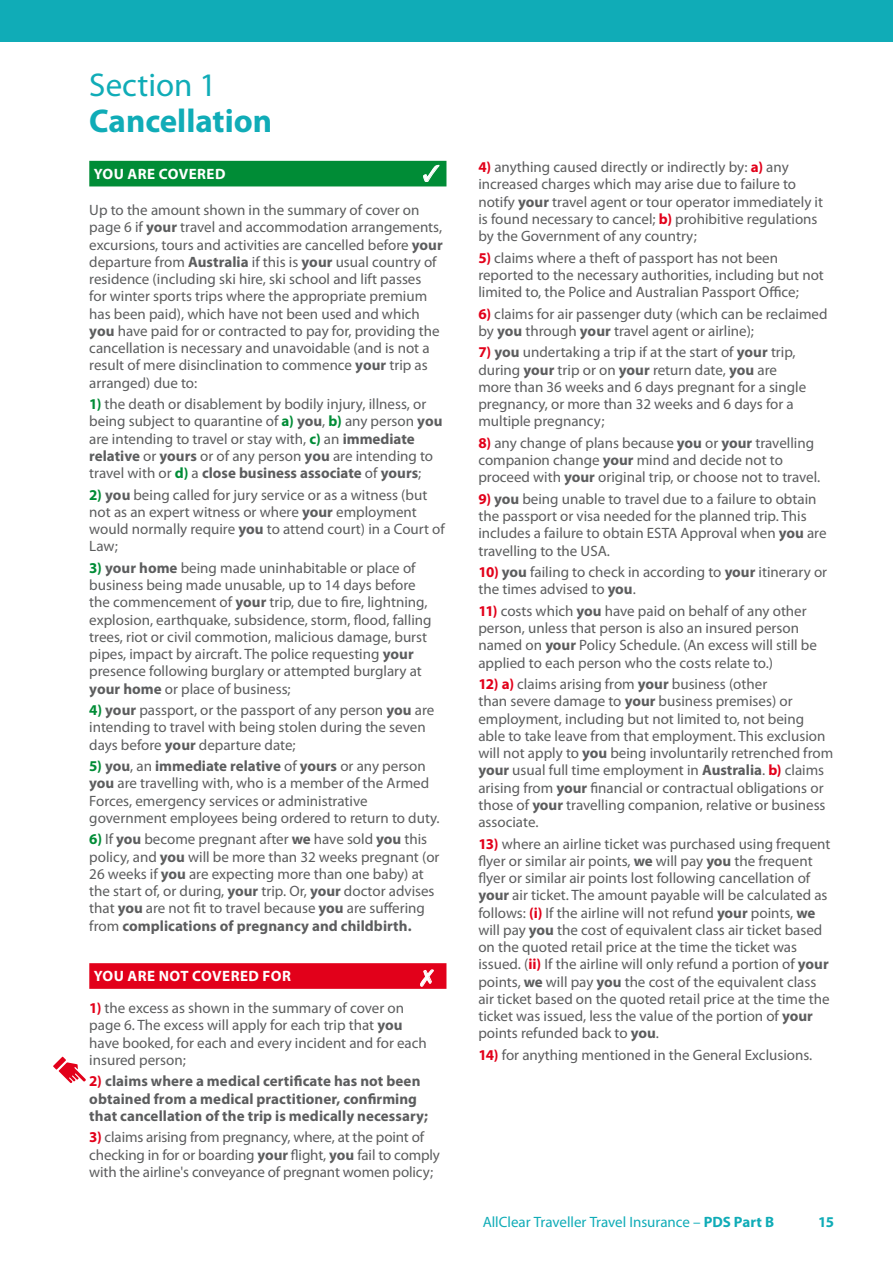
<style>
.page{position:relative;width:893px;height:1263px;background:#fff}
.page>*{position:absolute;margin:0;border:0;box-sizing:border-box;transform-origin:0 0}
.t1{font:700 33px "Myriad Pro";color:#10acb7}
.t2{font:33px "Myriad Pro";color:#10acb7}
.t3{font:15px/17.2px "Myriad Pro";color:#5c5d5e}
.t4{font:700 15px/17.2px "Myriad Pro";letter-spacing:.005em;color:#5c5d5e}
.t5{font:15px "Myriad Pro";letter-spacing:-.005em;color:#10acb7}
.t6{font:700 15px "Myriad Pro";letter-spacing:.03em;color:#fff}
.t7{font:700 15px "Myriad Pro";color:#10acb7}
.s1{font-weight:700}
.s2{font-weight:700;color:#008c36}
.s3{font-weight:700;color:#e2001a}
.s4{color:#e2001a}
</style>
<div class="page">
<div style="left:89px;top:161px;width:357px;height:25px;background:#008c36"></div>
<div style="left:89px;top:963px;width:357px;height:26px;background:#e2001a"></div>
<svg style="left:53px;top:1057px;width:33px;height:26px"></svg>
<div style="left:0;top:0;width:893px;height:42px;background:#10acb7"></div>
<h1 class="t2" style="left:89px;top:65px;width:129px">Section 1</h1>
<h1 class="t1" style="left:89px;top:99px;width:184px">Cancellation</h1>
<p class="t6" style="left:94px;top:164px;width:133px">YOU ARE COVERED</p>
<p class="t3" style="left:89px;top:201px;width:355px">Up to the amount shown in the summary of cover on page 6 if <span class="s1">your</span> travel and accommodation arrangements, excursions, tours and activities are cancelled before <span class="s1">your </span>departure from <span class="s1">Australia</span> if this is <span class="s1">your</span> usual country of residence (including ski hire, ski school and lift passes<br>for winter sports trips where the appropriate premium has been paid), which have not been used and which <span class="s1">you</span> have paid for or contracted to pay for, providing the cancellation is necessary and unavoidable (and is not a result of mere disinclination to commence <span class="s1">your</span> trip as arranged) due to:</p>
<p class="t3" style="left:89px;top:395px;width:355px"><span class="s2">1)</span> the death or disablement by bodily injury, illness, or being subject to quarantine of <span class="s2">a)</span> <span class="s1">you</span>, <span class="s2">b)</span> any person <span class="s1">you </span>are intending to travel or stay with, <span class="s2">c)</span> an <span class="s1">immediate relative</span> or <span class="s1">yours</span> or of any person <span class="s1">you</span> are intending to travel with or <span class="s2">d)</span> a <span class="s1">close business associate</span> of <span class="s1">yours</span>;</p>
<p class="t3" style="left:89px;top:486px;width:357px"><span class="s2">2)</span> <span class="s1">you</span> being called for jury service or as a witness (but not as an expert witness or where <span class="s1">your</span> employment would normally require <span class="s1">you</span> to attend court) in a Court of Law;</p>
<p class="t3" style="left:89px;top:559px;width:344px"><span class="s2">3)</span> <span class="s1">your home</span> being made uninhabitable or place of business being made unusable, up to 14 days before the commencement of <span class="s1">your</span> trip, due to fire, lightning, explosion, earthquake, subsidence, storm, flood, falling trees, riot or civil commotion, malicious damage, burst pipes, impact by aircraft. The police requesting <span class="s1">your </span>presence following burglary or attempted burglary at <span class="s1">your home</span> or place of business;</p>
<p class="t3" style="left:89px;top:701px;width:347px"><span class="s2">4)</span> <span class="s1">your</span> passport, or the passport of any person <span class="s1">you</span> are intending to travel with being stolen during the seven days before <span class="s1">your</span> departure date;</p>
<p class="t3" style="left:89px;top:757px;width:352px"><span class="s2">5)</span> <span class="s1">you</span>, an <span class="s1">immediate relative</span> of <span class="s1">yours</span> or any person <span class="s1">you</span> are travelling with, who is a member of the Armed Forces, emergency services or administrative government employees being ordered to return to duty.</p>
<p class="t3" style="left:89px;top:830px;width:352px"><span class="s2">6)</span> If <span class="s1">you</span> become pregnant after <span class="s1">we</span> have sold <span class="s1">you</span> this policy, and <span class="s1">you</span> will be more than 32 weeks pregnant (or 26 weeks if <span class="s1">you</span> are expecting more than one baby) at the start of, or during, <span class="s1">your</span> trip. Or, <span class="s1">your</span> doctor advises that <span class="s1">you</span> are not fit to travel because <span class="s1">you</span> are suffering from <span class="s1">complications of pregnancy and childbirth.</span></p>
<p class="t6" style="left:94px;top:966px;width:199px">YOU ARE NOT COVERED FOR</p>
<p class="t3" style="left:89px;top:999px;width:339px"><span class="s3">1)</span> the excess as shown in the summary of cover on page 6. The excess will apply for each trip that <span class="s1">you </span>have booked, for each and every incident and for each insured person;</p>
<p class="t4" style="left:89px;top:1072px;width:340px"><span class="s4">2)</span> claims where a medical certificate has not been obtained from a medical practitioner, confirming that cancellation of the trip is medically necessary;</p>
<p class="t3" style="left:89px;top:1128px;width:352px"><span class="s3">3)</span> claims arising from pregnancy, where, at the point of checking in for or boarding <span class="s1">your</span> flight, <span class="s1">you</span> fail to comply with the airline's conveyance of pregnant women policy;</p>
<p class="t3" style="left:478px;top:158px;width:346px"><span class="s3">4)</span> anything caused directly or indirectly by: <span class="s3">a)</span> any increased charges which may arise due to failure to notify <span class="s1">your</span> travel agent or tour operator immediately it is found necessary to cancel; <span class="s3">b)</span> prohibitive regulations by the Government of any country;</p>
<p class="t3" style="left:478px;top:249px;width:347px"><span class="s3">5)</span> claims where a theft of passport has not been reported to the necessary authorities, including but not limited to, the Police and Australian Passport Office;</p>
<p class="t3" style="left:478px;top:305px;width:351px"><span class="s3">6)</span> claims for air passenger duty (which can be reclaimed by <span class="s1">you</span> through <span class="s1">your</span> travel agent or airline);</p>
<p class="t3" style="left:478px;top:343px;width:329px"><span class="s3">7)</span> <span class="s1">you</span> undertaking a trip if at the start of <span class="s1">your</span> trip, during <span class="s1">your</span> trip or on <span class="s1">your</span> return date, <span class="s1">you</span> are more than 36 weeks and 6 days pregnant for a single pregnancy, or more than 32 weeks and 6 days for a multiple pregnancy;</p>
<p class="t3" style="left:478px;top:434px;width:343px"><span class="s3">8)</span> any change of plans because <span class="s1">you</span> or <span class="s1">your</span> travelling companion change <span class="s1">your</span> mind and decide not to proceed with <span class="s1">your</span> original trip, or choose not to travel.</p>
<p class="t3" style="left:478px;top:490px;width:350px"><span class="s3">9)</span> <span class="s1">you</span> being unable to travel due to a failure to obtain the passport or visa needed for the planned trip. This includes a failure to obtain ESTA Approval when <span class="s1">you</span> are travelling to the USA.</p>
<p class="t3" style="left:478px;top:563px;width:350px"><span class="s3">10)</span> <span class="s1">you</span> failing to check in according to <span class="s1">your</span> itinerary or the times advised to <span class="s1">you</span>.</p>
<p class="t3" style="left:478px;top:602px;width:340px"><span class="s3">11)</span> costs which <span class="s1">you</span> have paid on behalf of any other person, unless that person is also an insured person named on <span class="s1">your</span> Policy Schedule. (An excess will still be applied to each person who the costs relate to.)</p>
<p class="t3" style="left:478px;top:675px;width:356px"><span class="s3">12) a)</span> claims arising from <span class="s1">your</span> business (other<br>than severe damage to <span class="s1">your</span> business premises) or employment, including but not limited to, not being able to take leave from that employment. This exclusion will not apply to <span class="s1">you</span> being involuntarily retrenched from <span class="s1">your</span> usual full time employment in <span class="s1">Australia</span>. <span class="s3">b)</span> claims arising from <span class="s1">your</span> financial or contractual obligations or those of <span class="s1">your</span> travelling companion, relative or business associate.</p>
<p class="t3" style="left:478px;top:835px;width:354px"><span class="s3">13)</span> where an airline ticket was purchased using frequent flyer or similar air points, <span class="s1">we</span> will pay <span class="s1">you</span> the frequent flyer or similar air points lost following cancellation of <span class="s1">your</span> air ticket. The amount payable will be calculated as follows: <span class="s3">(i)</span> If the airline will not refund <span class="s1">your</span> points, <span class="s1">we </span>will pay <span class="s1">you</span> the cost of equivalent class air ticket based on the quoted retail price at the time the ticket was issued. (<span class="s3">ii)</span> If the airline will only refund a portion of <span class="s1">your </span>points, <span class="s1">we</span> will pay <span class="s1">you</span> the cost of the equivalent class air ticket based on the quoted retail price at the time the ticket was issued, less the value of the portion of <span class="s1">your </span>points refunded back to <span class="s1">you</span>.</p>
<p class="t3" style="left:478px;top:1046px;width:335px"><span class="s3">14)</span> for anything mentioned in the General Exclusions.</p>
<p class="t5" style="left:483px;top:1213px;width:293px">AllClear Traveller Travel Insurance – <span class="s1">PDS Part B</span></p>
<p class="t7" style="left:818px;top:1212px;width:17px">15</p>
</div>
